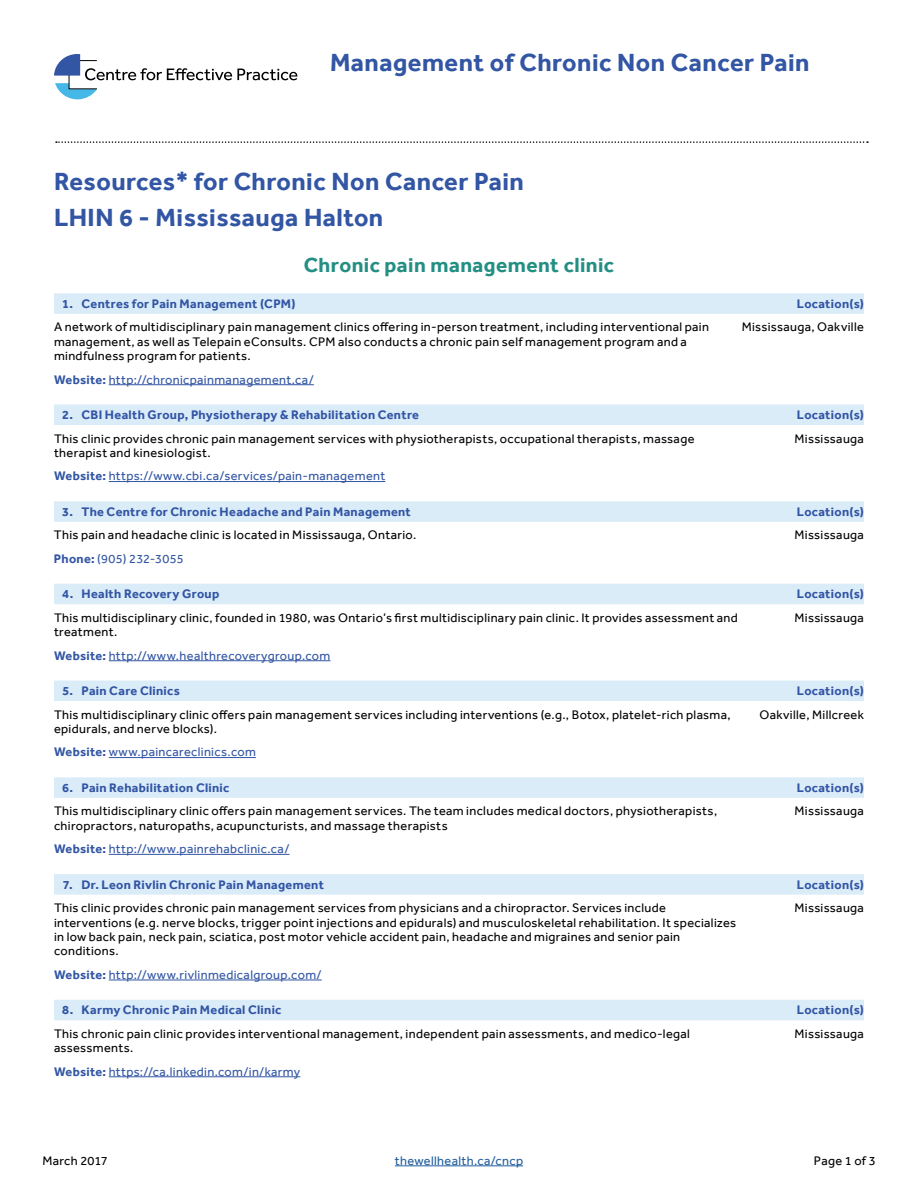
<style>
.page{position:relative;width:918px;height:1188px;background:#fff}
.page>*{position:absolute;margin:0;border:0;box-sizing:border-box;transform-origin:0 0}
.t1{font:700 25.5px/36px "Effra";letter-spacing:.02em;color:#3255a4}
.t2{font:700 21px "Effra";letter-spacing:.02em;color:#238f83}
.t3{font:12.75px/14.4px "Effra";letter-spacing:.025em;color:#000}
.t4{font:700 12.75px "Effra";letter-spacing:.025em;color:#3255a4}
.t5{font:12.75px "Effra";letter-spacing:.025em;color:#3255a4}
.t6{font:12.75px "Effra";letter-spacing:.03em;color:#215e9e}
.s1{font-weight:700}
.s2{font-weight:700;color:#3255a4}
.s3{color:#3255a4}
</style>
<div class="page">
<hr style="left:395px;top:1166px;width:128px;height:1px;background:#215e9e">
<div style="left:54px;top:293px;width:810px;height:21px;background:#dbecf9"></div>
<hr style="left:109px;top:384px;width:205px;height:1px;background:#3255a4">
<div style="left:54px;top:405px;width:810px;height:20px;background:#dbecf9"></div>
<hr style="left:109px;top:481px;width:276px;height:1px;background:#3255a4">
<div style="left:54px;top:501px;width:810px;height:21px;background:#dbecf9"></div>
<div style="left:54px;top:584px;width:810px;height:20px;background:#dbecf9"></div>
<hr style="left:109px;top:660px;width:221px;height:1px;background:#3255a4">
<div style="left:54px;top:681px;width:810px;height:20px;background:#dbecf9"></div>
<hr style="left:109px;top:757px;width:147px;height:1px;background:#3255a4">
<div style="left:54px;top:777px;width:810px;height:21px;background:#dbecf9"></div>
<hr style="left:109px;top:854px;width:181px;height:1px;background:#3255a4">
<div style="left:54px;top:874px;width:810px;height:21px;background:#dbecf9"></div>
<hr style="left:109px;top:980px;width:213px;height:1px;background:#3255a4">
<div style="left:54px;top:1000px;width:810px;height:20px;background:#dbecf9"></div>
<hr style="left:109px;top:1076px;width:191px;height:1px;background:#3255a4">
<svg style="left:54px;top:54px;width:243px;height:45px"></svg>
<svg style="left:56px;top:141px;width:812px;height:2px"></svg>
<h1 class="t1" style="left:330px;top:44px;width:481px">Management of Chronic Non Cancer Pain</h1>
<h1 class="t1" style="left:54px;top:163px;width:471px">Resources* for Chronic Non Cancer Pain<br>LHIN 6 - Mississauga Halton</h1>
<h2 class="t2" style="left:304px;top:253px;width:312px">Chronic pain management clinic</h2>
<p class="t4" style="left:62px;top:296px;width:235px">1. Centres for Pain Management (CPM)</p>
<p class="t4" style="left:797px;top:296px;width:69px">Location(s)</p>
<p class="t3" style="left:54px;top:320px;width:656px">A network of multidisciplinary pain management clinics offering in-person treatment, including interventional pain management, as well as Telepain eConsults. CPM also conducts a chronic pain self management program and a mindfulness program for patients.</p>
<p class="t5" style="left:54px;top:372px;width:261px"><span class="s1">Website:</span> http://chronicpainmanagement.ca/</p>
<p class="t3" style="left:742px;top:320px;width:124px">Mississauga, Oakville</p>
<p class="t4" style="left:62px;top:407px;width:358px">2. CBI Health Group, Physiotherapy &amp; Rehabilitation Centre</p>
<p class="t4" style="left:797px;top:407px;width:69px">Location(s)</p>
<p class="t3" style="left:54px;top:431px;width:642px">This clinic provides chronic pain management services with physiotherapists, occupational therapists, massage therapist and kinesiologist.</p>
<p class="t5" style="left:54px;top:468px;width:333px"><span class="s1">Website:</span> https://www.cbi.ca/services/pain-management</p>
<p class="t3" style="left:795px;top:431px;width:71px">Mississauga</p>
<p class="t4" style="left:62px;top:504px;width:350px">3. The Centre for Chronic Headache and Pain Management</p>
<p class="t4" style="left:797px;top:504px;width:69px">Location(s)</p>
<p class="t3" style="left:54px;top:523px;width:364px;line-height:23.4px">This pain and headache clinic is located in Mississauga, Ontario.<br><span class="s2">Phone:</span> <span class="s3">(905) 232-3055</span></p>
<p class="t3" style="left:795px;top:528px;width:71px">Mississauga</p>
<p class="t4" style="left:62px;top:586px;width:159px">4. Health Recovery Group</p>
<p class="t4" style="left:797px;top:586px;width:69px">Location(s)</p>
<p class="t3" style="left:54px;top:610px;width:685px">This multidisciplinary clinic, founded in 1980, was Ontario’s first multidisciplinary pain clinic. It provides assessment and treatment.</p>
<p class="t5" style="left:54px;top:648px;width:278px"><span class="s1">Website:</span> http://www.healthrecoverygroup.com</p>
<p class="t3" style="left:795px;top:610px;width:71px">Mississauga</p>
<p class="t4" style="left:62px;top:683px;width:119px">5. Pain Care Clinics</p>
<p class="t4" style="left:797px;top:683px;width:69px">Location(s)</p>
<p class="t3" style="left:54px;top:707px;width:678px">This multidisciplinary clinic offers pain management services including interventions (e.g., Botox, platelet-rich plasma, epidurals, and nerve blocks).</p>
<p class="t5" style="left:54px;top:744px;width:203px"><span class="s1">Website:</span> www.paincareclinics.com</p>
<p class="t3" style="left:759px;top:707px;width:106px">Oakville, Millcreek</p>
<p class="t4" style="left:62px;top:780px;width:169px">6. Pain Rehabilitation Clinic</p>
<p class="t4" style="left:797px;top:780px;width:69px">Location(s)</p>
<p class="t3" style="left:54px;top:804px;width:665px">This multidisciplinary clinic offers pain management services. The team includes medical doctors, physiotherapists, chiropractors, naturopaths, acupuncturists, and massage therapists</p>
<p class="t5" style="left:54px;top:841px;width:237px"><span class="s1">Website:</span> http://www.painrehabclinic.ca/</p>
<p class="t3" style="left:795px;top:804px;width:71px">Mississauga</p>
<p class="t4" style="left:63px;top:877px;width:263px">7. Dr. Leon Rivlin Chronic Pain Management</p>
<p class="t4" style="left:797px;top:877px;width:69px">Location(s)</p>
<p class="t3" style="left:54px;top:901px;width:684px">This clinic provides chronic pain management services from physicians and a chiropractor. Services include interventions (e.g. nerve blocks, trigger point injections and epidurals) and musculoskeletal rehabilitation. It specializes in low back pain, neck pain, sciatica, post motor vehicle accident pain, headache and migraines and senior pain conditions.</p>
<p class="t5" style="left:54px;top:967px;width:269px"><span class="s1">Website:</span> http://www.rivlinmedicalgroup.com/</p>
<p class="t3" style="left:795px;top:901px;width:71px">Mississauga</p>
<p class="t4" style="left:62px;top:1002px;width:221px">8. Karmy Chronic Pain Medical Clinic</p>
<p class="t4" style="left:797px;top:1002px;width:69px">Location(s)</p>
<p class="t3" style="left:54px;top:1026px;width:638px">This chronic pain clinic provides interventional management, independent pain assessments, and medico-legal assessments.</p>
<p class="t5" style="left:54px;top:1064px;width:248px"><span class="s1">Website:</span> https://ca.linkedin.com/in/karmy</p>
<p class="t3" style="left:795px;top:1026px;width:71px">Mississauga</p>
<p class="t3" style="left:42px;top:1153px;width:67px">March 2017</p>
<p class="t6" style="left:395px;top:1153px;width:130px">thewellhealth.ca/cncp</p>
<p class="t3" style="left:814px;top:1153px;width:63px">Page 1 of 3</p>
</div>
